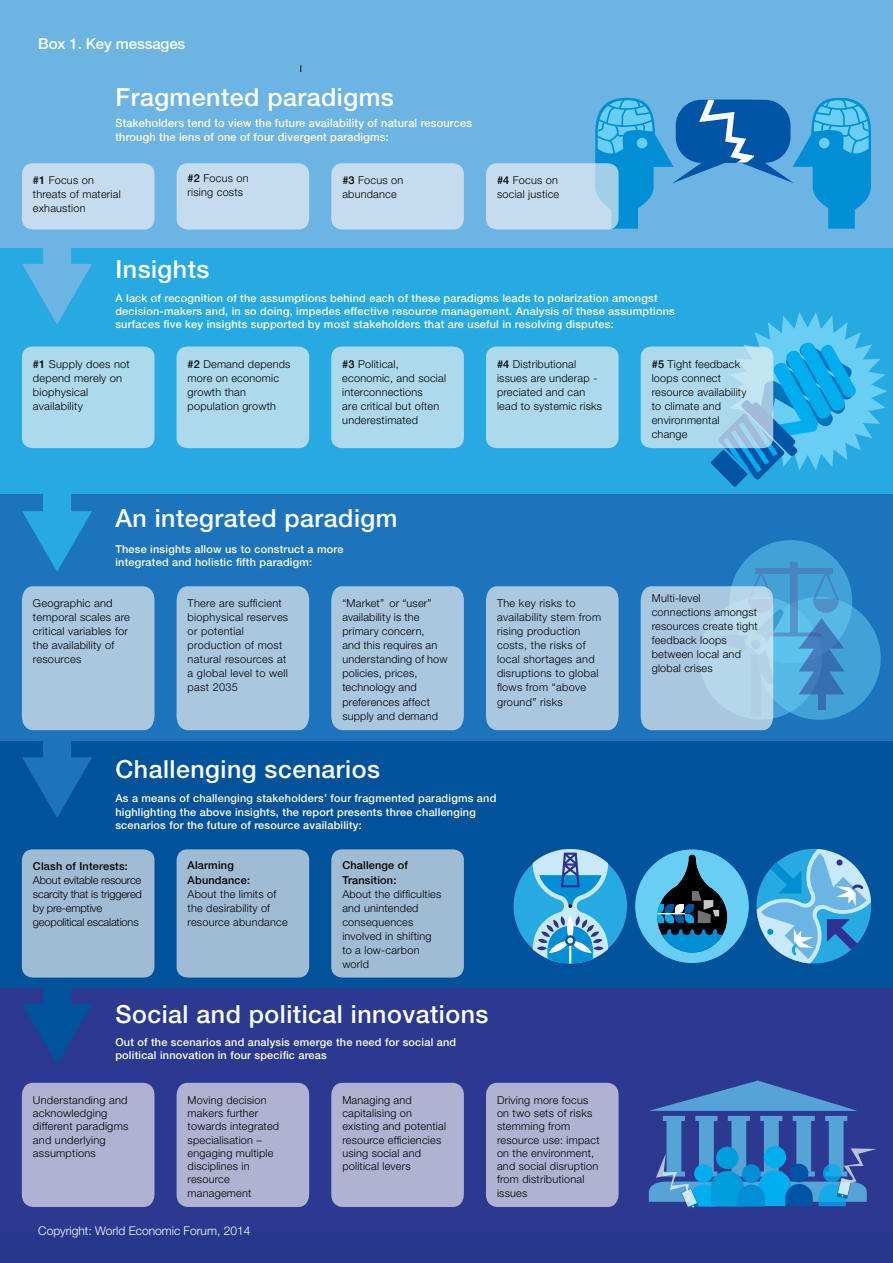
<style>
.page{position:relative;width:893px;height:1263px;background:#fff}
.page>*{position:absolute;margin:0;border:0;box-sizing:border-box;transform-origin:0 0}
.t1{font:500 24.9px "Helvetica Neue LT Pro";letter-spacing:.02em;color:#fff}
.t2{font:500 15px "Helvetica Neue LT Pro";letter-spacing:-.01em;color:#fff}
.t3{font:300 12px "Helvetica Neue LT Pro";color:#fff}
.t4{font:500 11.55px/13.8px "Helvetica Neue LT Pro";letter-spacing:.02em;color:#fff;scale:.95 1}
.t5{font:300 10.95px/14.1px "Helvetica Neue LT Pro";letter-spacing:.02em;color:#000}
.t6{font:500 10.95px/13px "Helvetica Neue LT Pro";letter-spacing:.02em;color:#fff}
.t7{font:300 10.95px/14.1px "Helvetica Neue LT Pro";letter-spacing:-.015em;color:#000}
.t8{font:500 10.95px/14.1px "Helvetica Neue LT Pro";letter-spacing:.02em;color:#000}
.s1{font-weight:500}
</style>
<div class="page">
<div style="left:0;top:0;width:893px;height:78px;background:#6cb4e2"></div>
<hr style="left:301px;top:65px;width:1px;height:1132px;background:#000">
<div style="left:0;top:493px;width:893px;height:248px;background:#1c75bc"></div>
<div style="left:0;top:741px;width:893px;height:247px;background:#00539b"></div>
<div style="left:0;top:988px;width:893px;height:248px;background:#2b3990"></div>
<div style="left:0;top:246px;width:893px;height:247px;background:#27aae1"></div>
<div style="left:0;top:72px;width:893px;height:175px;background:#6cb4e3"></div>
<div style="left:43px;top:115px;width:28px;height:159px;background:#6cb4e3"></div>
<svg style="left:22px;top:264px;width:70px;height:60px"></svg>
<div style="left:43px;top:362px;width:28px;height:159px;background:#27aae1"></div>
<svg style="left:22px;top:511px;width:70px;height:60px"></svg>
<div style="left:43px;top:608px;width:28px;height:159px;background:#1c75bc"></div>
<svg style="left:22px;top:757px;width:70px;height:60px"></svg>
<div style="left:43px;top:855px;width:28px;height:159px;background:#00539b"></div>
<svg style="left:22px;top:1004px;width:70px;height:60px"></svg>
<div style="left:635px;top:849px;width:114px;height:114px;background:#68cef3;border-radius:50%"></div>
<svg style="left:657px;top:854px;width:70px;height:99px"></svg>
<div style="left:513px;top:849px;width:115px;height:114px;background:#27aae1;border-radius:50%"></div>
<svg style="left:533px;top:849px;width:75px;height:114px"></svg>
<svg style="left:756px;top:849px;width:115px;height:115px"></svg>
<svg style="left:595px;top:97px;width:79px;height:278px"></svg>
<div style="left:676px;top:100px;width:99px;height:63px;background:#0054a6;border-radius:26px"></div>
<svg style="left:699px;top:97px;width:188px;height:390px"></svg>
<svg style="left:649px;top:1080px;width:227px;height:130px"></svg>
<div style="left:22px;top:1083px;width:132px;height:124px;background:#afb3d1;border-radius:12px"></div>
<div style="left:177px;top:1083px;width:132px;height:124px;background:#afb3d1;border-radius:12px"></div>
<div style="left:331px;top:1083px;width:133px;height:124px;background:#afb3d1;border-radius:12px"></div>
<div style="left:486px;top:1083px;width:133px;height:124px;background:#afb3d1;border-radius:12px"></div>
<div style="left:22px;top:586px;width:132px;height:144px;background:#aac7e0"></div>
<div style="left:177px;top:586px;width:132px;height:144px;background:#aac7e0"></div>
<div style="left:331px;top:586px;width:133px;height:144px;background:#aac7e0"></div>
<div style="left:486px;top:586px;width:133px;height:144px;background:#aac7e0"></div>
<div style="left:22px;top:849px;width:132px;height:128px;background:#a0bcd5;border-radius:11px"></div>
<div style="left:177px;top:849px;width:132px;height:128px;background:#a0bcd5;border-radius:11px"></div>
<div style="left:331px;top:849px;width:133px;height:128px;background:#a0bcd5;border-radius:11px"></div>
<svg style="left:641px;top:347px;width:132px;height:101px;background:#add7ea"></svg>
<svg style="left:641px;top:540px;width:240px;height:190px"></svg>
<div style="left:486px;top:347px;width:133px;height:101px;background:#add9ec;border-radius:11px"></div>
<div style="left:331px;top:347px;width:133px;height:101px;background:#add9ec;border-radius:11px"></div>
<div style="left:177px;top:347px;width:132px;height:101px;background:#add9ec;border-radius:11px"></div>
<div style="left:22px;top:347px;width:132px;height:101px;background:#add9ec;border-radius:11px"></div>
<div style="left:331px;top:163px;width:133px;height:67px;background:#c4dced;border-radius:11px"></div>
<svg style="left:486px;top:163px;width:133px;height:67px;background:#bed9ec"></svg>
<div style="left:22px;top:163px;width:132px;height:67px;background:#c4dced;border-radius:11px"></div>
<div style="left:177px;top:163px;width:132px;height:67px;background:#c4dced;border-radius:11px"></div>
<div style="left:0;top:1233px;width:893px;height:30px;background:#27378b"></div>
<h2 class="t2" style="left:38px;top:35px;width:149px">Box 1. Key messages</h2>
<h1 class="t1" style="left:115px;top:82px;width:280px">Fragmented paradigms</h1>
<p class="t4" style="left:115px;top:116px;width:377px">Stakeholders tend to view the future availability of natural resources through the lens of one of four divergent paradigms:</p>
<p class="t5" style="left:33px;top:173px;width:89px"><span class="s1">#1</span> Focus on threats of material exhaustion</p>
<p class="t5" style="left:188px;top:171px;width:62px"><span class="s1">#2</span> Focus on rising costs</p>
<h1 class="t1" style="left:115px;top:254px;width:95px">Insights</h1>
<p class="t5" style="left:342px;top:173px;width:62px"><span class="s1">#3</span> Focus on abundance</p>
<p class="t5" style="left:497px;top:173px;width:64px"><span class="s1">#4</span> Focus on social justice</p>
<p class="t6" style="left:115px;top:291px;width:561px">A lack of recognition of the assumptions behind each of these paradigms leads to polarization amongst decision-makers and, in so doing, impedes effective resource management. Analysis of these assumptions surfaces five key insights supported by most stakeholders that are useful in resolving disputes:</p>
<p class="t5" style="left:33px;top:356px;width:99px"><span class="s1">#1</span> Supply does not depend merely on biophysical availability</p>
<p class="t5" style="left:188px;top:356px;width:104px"><span class="s1">#2</span> Demand depends more on economic growth than population growth</p>
<p class="t5" style="left:342px;top:356px;width:105px"><span class="s1">#3</span> Political, economic, and social interconnections<br>are critical but often underestimated</p>
<p class="t5" style="left:497px;top:356px;width:107px"><span class="s1">#4</span> Distributional issues are underap - preciated and can lead to systemic risks</p>
<p class="t5" style="left:652px;top:356px;width:96px"><span class="s1">#5</span> Tight feedback loops connect resource availability to climate and environmental change</p>
<h1 class="t1" style="left:115px;top:503px;width:284px">An integrated paradigm</h1>
<p class="t6" style="left:115px;top:542px;width:230px">These insights allow us to construct a more integrated and holistic fifth paradigm:</p>
<p class="t5" style="left:33px;top:596px;width:99px">Geographic and temporal scales are critical variables for the availability of resources</p>
<p class="t5" style="left:497px;top:596px;width:106px">The key risks to availability stem from rising production costs, the risks of local shortages and disruptions to global flows from “above ground” risks</p>
<p class="t5" style="left:188px;top:596px;width:102px">There are sufficient biophysical reserves or potential production of most natural resources at a global level to well past 2035</p>
<p class="t5" style="left:342px;top:596px;width:107px">“Market” or “user” availability is the primary concern,<br>and this requires an understanding of how policies, prices, technology and preferences affect supply and demand</p>
<h1 class="t1" style="left:115px;top:754px;width:266px">Challenging scenarios</h1>
<p class="t6" style="left:115px;top:792px;width:382px">As a means of challenging stakeholders’ four fragmented paradigms and highlighting the above insights, the report presents three challenging scenarios for the future of resource availability:</p>
<p class="t8" style="left:33px;top:858px;width:97px">Clash of Interests:</p>
<p class="t7" style="left:33px;top:872px;width:111px">About evitable resource scarcity that is triggered by pre-emptive geopolitical escalations</p>
<p class="t8" style="left:188px;top:858px;width:64px">Alarming<br>Abundance:</p>
<p class="t5" style="left:188px;top:886px;width:102px">About the limits of the desirability of resource abundance</p>
<p class="t8" style="left:342px;top:858px;width:67px">Challenge of<br>Transition:</p>
<p class="t5" style="left:342px;top:886px;width:101px">About the difficulties and unintended consequences involved in shifting to a low-carbon world</p>
<h1 class="t1" style="left:115px;top:999px;width:375px">Social and political innovations</h1>
<p class="t6" style="left:115px;top:1035px;width:342px">Out of the scenarios and analysis emerge the need for social and political innovation in four specific areas</p>
<p class="t5" style="left:33px;top:1093px;width:97px;line-height:13.2px">Understanding and acknowledging different paradigms and underlying assumptions</p>
<p class="t5" style="left:188px;top:1093px;width:93px;line-height:13.2px">Moving decision makers further towards integrated specialisation – engaging multiple disciplines in resource management</p>
<p class="t5" style="left:342px;top:1093px;width:105px;line-height:13.2px">Managing and capitalising on existing and potential resource efficiencies using social and political levers</p>
<p class="t5" style="left:497px;top:1093px;width:104px;line-height:13.2px">Driving more focus on two sets of risks stemming from resource use: impact on the environment, and social disruption from distributional issues</p>
<p class="t3" style="left:38px;top:1223px;width:214px">Copyright: World Economic Forum, 2014</p>
<p class="t5" style="left:652px;top:591px;width:108px">Multi-level connections amongst resources create tight feedback loops between local and global crises</p>
</div>
